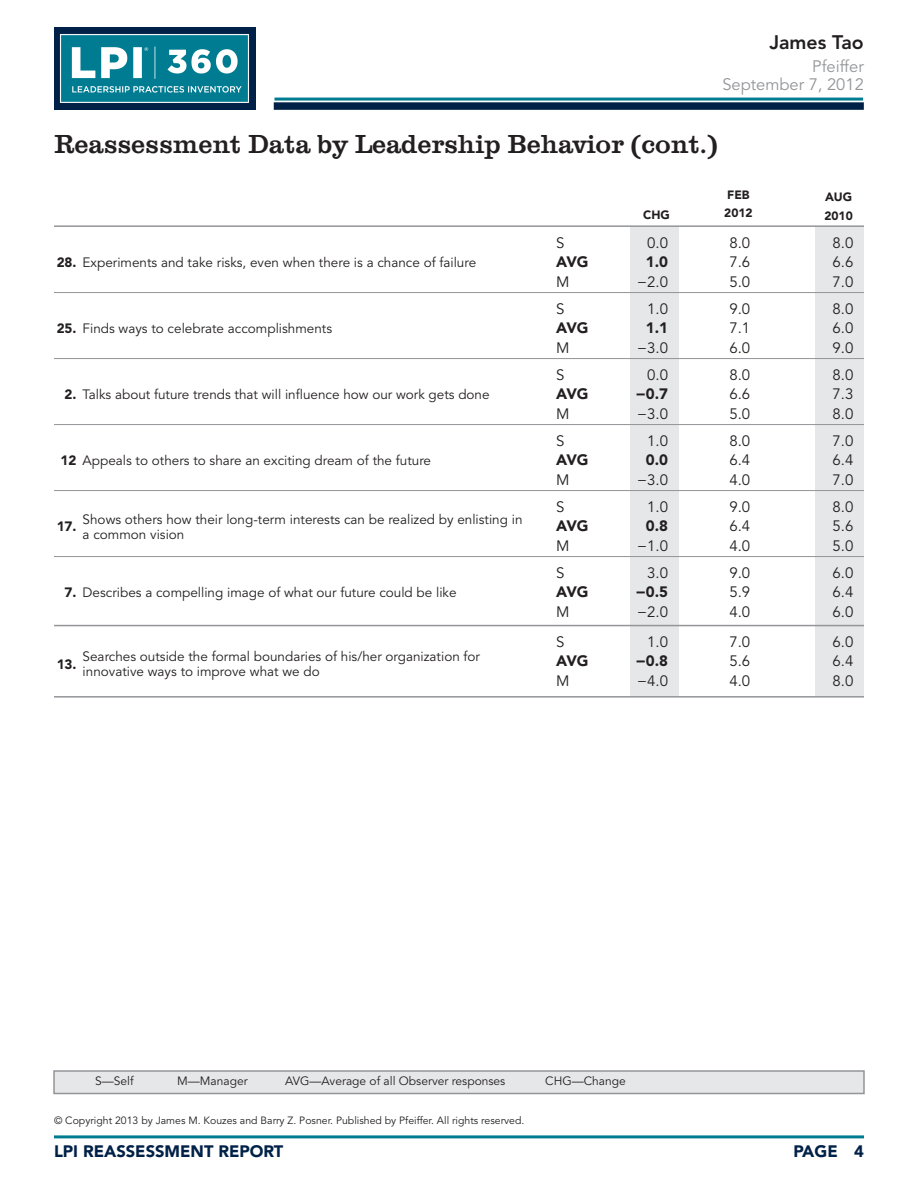
<style>
.page{position:relative;width:918px;height:1188px;background:#fff}
.page>*{position:absolute;margin:0;border:0;box-sizing:border-box;transform-origin:0 0}
.t1{font:500 27px "Clarendon Com";color:#231f20}
.t2{font:800 19.5px "Avenir";color:#231f20}
.t3{font:900 16.5px "Avenir";color:#002147}
.t4{font:16.5px/18px "Avenir";color:#939598;text-align:right}
.t5{font:15px/19.5px "Avenir";color:#231f20;text-align:justify}
.t6{font:900 15px "Avenir";letter-spacing:-.03em;color:#231f20}
.t7{font:13.5px/15px "Avenir";color:#231f20}
.t8{font:900 13.5px "Avenir";color:#231f20}
.t9{font:12px "Avenir";color:#231f20}
.t10{font:900 12px/18px "Avenir";color:#231f20}
.t11{font:10.5px "Avenir";color:#231f20}
.s1{font-weight:900}
</style>
<div class="page">
<div style="left:274px;top:103px;width:589px;height:6px;background:#002147"></div>
<div style="left:274px;top:102px;width:590px;height:8px;border:2px solid #002147"></div>
<hr style="left:274px;top:98px;width:589px;height:3px;background:#007c92">
<hr style="left:54px;top:1135px;width:810px;height:3px;background:#007c92">
<img style="left:54px;top:27px;width:202px;height:82px">
<div style="left:630px;top:226px;width:49px;height:471px;background:#e6e7e9"></div>
<div style="left:815px;top:226px;width:49px;height:471px;background:#e6e7e9"></div>
<hr style="left:54px;top:358px;width:810px;height:1px;background:#939598">
<hr style="left:54px;top:424px;width:810px;height:1px;background:#939598">
<hr style="left:54px;top:490px;width:810px;height:1px;background:#939598">
<hr style="left:54px;top:696px;width:810px;height:2px;background:#939598">
<hr style="left:54px;top:292px;width:810px;height:1px;background:#939598">
<hr style="left:54px;top:225px;width:810px;height:2px;background:#939598">
<hr style="left:54px;top:556px;width:810px;height:1px;background:#939598">
<hr style="left:54px;top:625px;width:810px;height:1px;background:#939598">
<div style="left:54px;top:1071px;width:810px;height:23px;background:#e6e7e9"></div>
<div style="left:53px;top:1070px;width:812px;height:24px;border:2px solid #939598"></div>
<h2 class="t2" style="left:769px;top:34px;width:96px">James Tao</h2>
<p class="t4" style="left:722px;top:58px;width:143px">Pfeiffer<br>September 7, 2012</p>
<h1 class="t1" style="left:54px;top:135px;width:665px">Reassessment Data by Leadership Behavior (cont.)</h1>
<p class="t7" style="left:57px;top:256px;width:421px"><span class="s1">28.</span> Experiments and take risks, even when there is a chance of failure</p>
<p class="t7" style="left:57px;top:322px;width:277px"><span class="s1">25.</span> Finds ways to celebrate accomplishments</p>
<p class="t7" style="left:65px;top:388px;width:426px"><span class="s1">2.</span> Talks about future trends that will influence how our work gets done</p>
<p class="t7" style="left:61px;top:454px;width:372px"><span class="s1">12</span> Appeals to others to share an exciting dream of the future</p>
<p class="t8" style="left:57px;top:521px;width:21px">17.</p>
<p class="t7" style="left:83px;top:512px;width:441px">Shows others how their long-term interests can be realized by enlisting in a common vision</p>
<p class="t7" style="left:65px;top:586px;width:394px"><span class="s1">7.</span> Describes a compelling image of what our future could be like</p>
<p class="t8" style="left:57px;top:658px;width:21px">13.</p>
<p class="t7" style="left:83px;top:650px;width:399px">Searches outside the formal boundaries of his/her organization for innovative ways to improve what we do</p>
<p class="t5" style="left:556px;top:234px;width:10px">S</p>
<p class="t6" style="left:556px;top:255px;width:34px">AVG</p>
<p class="t5" style="left:556px;top:273px;width:15px">M</p>
<p class="t5" style="left:556px;top:300px;width:10px">S</p>
<p class="t6" style="left:556px;top:321px;width:34px">AVG</p>
<p class="t5" style="left:556px;top:339px;width:15px">M</p>
<p class="t5" style="left:556px;top:366px;width:10px">S</p>
<p class="t6" style="left:556px;top:387px;width:34px">AVG</p>
<p class="t5" style="left:556px;top:405px;width:15px">M</p>
<p class="t5" style="left:556px;top:432px;width:10px">S</p>
<p class="t6" style="left:556px;top:453px;width:34px">AVG</p>
<p class="t5" style="left:556px;top:471px;width:15px">M</p>
<p class="t5" style="left:556px;top:498px;width:10px">S</p>
<p class="t6" style="left:556px;top:519px;width:34px">AVG</p>
<p class="t5" style="left:556px;top:537px;width:15px">M</p>
<p class="t5" style="left:556px;top:564px;width:10px">S</p>
<p class="t6" style="left:556px;top:585px;width:34px">AVG</p>
<p class="t5" style="left:556px;top:603px;width:15px">M</p>
<p class="t5" style="left:556px;top:633px;width:10px">S</p>
<p class="t6" style="left:556px;top:654px;width:34px">AVG</p>
<p class="t5" style="left:556px;top:672px;width:15px">M</p>
<p class="t10" style="left:643px;top:206px;width:28px">CHG</p>
<p class="t5" style="left:647px;top:234px;width:22px">0.0</p>
<p class="t6" style="left:646px;top:255px;width:24px">1.0</p>
<p class="t5" style="left:637px;top:273px;width:32px">−2.0</p>
<p class="t5" style="left:647px;top:300px;width:22px">1.0</p>
<p class="t6" style="left:646px;top:321px;width:24px">1.1</p>
<p class="t5" style="left:637px;top:339px;width:32px">−3.0</p>
<p class="t5" style="left:647px;top:366px;width:22px">0.0</p>
<p class="t6" style="left:636px;top:387px;width:34px">−0.7</p>
<p class="t5" style="left:637px;top:405px;width:32px">−3.0</p>
<p class="t5" style="left:647px;top:432px;width:22px">1.0</p>
<p class="t6" style="left:646px;top:453px;width:24px">0.0</p>
<p class="t5" style="left:637px;top:471px;width:32px">−3.0</p>
<p class="t5" style="left:647px;top:498px;width:22px">1.0</p>
<p class="t6" style="left:646px;top:519px;width:24px">0.8</p>
<p class="t5" style="left:637px;top:537px;width:32px">−1.0</p>
<p class="t5" style="left:647px;top:564px;width:22px">3.0</p>
<p class="t6" style="left:636px;top:585px;width:34px">−0.5</p>
<p class="t5" style="left:637px;top:603px;width:32px">−2.0</p>
<p class="t5" style="left:647px;top:633px;width:22px">1.0</p>
<p class="t6" style="left:636px;top:654px;width:34px">−0.8</p>
<p class="t5" style="left:637px;top:672px;width:32px">−4.0</p>
<p class="t10" style="left:724px;top:187px;width:30px">FEB<br>2012</p>
<p class="t10" style="left:824px;top:188px;width:30px;line-height:19.5px">AUG<br>2010</p>
<p class="t5" style="left:729px;top:234px;width:22px">8.0<br>7.6<br>5.0</p>
<p class="t5" style="left:833px;top:234px;width:22px">8.0<br>6.6<br>7.0</p>
<p class="t5" style="left:729px;top:300px;width:22px">9.0<br>7.1<br>6.0</p>
<p class="t5" style="left:833px;top:300px;width:22px">8.0<br>6.0<br>9.0</p>
<p class="t5" style="left:729px;top:366px;width:22px">8.0<br>6.6<br>5.0</p>
<p class="t5" style="left:833px;top:366px;width:22px">8.0<br>7.3<br>8.0</p>
<p class="t5" style="left:729px;top:432px;width:22px">8.0<br>6.4<br>4.0</p>
<p class="t5" style="left:833px;top:432px;width:22px">7.0<br>6.4<br>7.0</p>
<p class="t5" style="left:729px;top:498px;width:22px">9.0<br>6.4<br>4.0</p>
<p class="t5" style="left:833px;top:498px;width:22px">8.0<br>5.6<br>5.0</p>
<p class="t5" style="left:729px;top:564px;width:22px">9.0<br>5.9<br>4.0</p>
<p class="t5" style="left:833px;top:564px;width:22px">6.0<br>6.4<br>6.0</p>
<p class="t5" style="left:729px;top:633px;width:22px">7.0<br>5.6<br>4.0</p>
<p class="t5" style="left:833px;top:633px;width:22px">6.0<br>6.4<br>8.0</p>
<p class="t9" style="left:95px;top:1076px;width:40px">S—Self</p>
<p class="t9" style="left:177px;top:1076px;width:72px">M—Manager</p>
<p class="t9" style="left:285px;top:1076px;width:222px">AVG—Average of all Observer responses</p>
<p class="t9" style="left:545px;top:1076px;width:82px">CHG—Change</p>
<p class="t11" style="left:54px;top:1116px;width:472px">© Copyright 2013 by James M. Kouzes and Barry Z. Posner. Published by Pfeiffer. All rights reserved.</p>
<p class="t3" style="left:54px;top:1145px;width:231px">LPI REASSESSMENT REPORT</p>
<p class="t3" style="left:793px;top:1145px;width:72px">PAGE 4</p>
</div>
